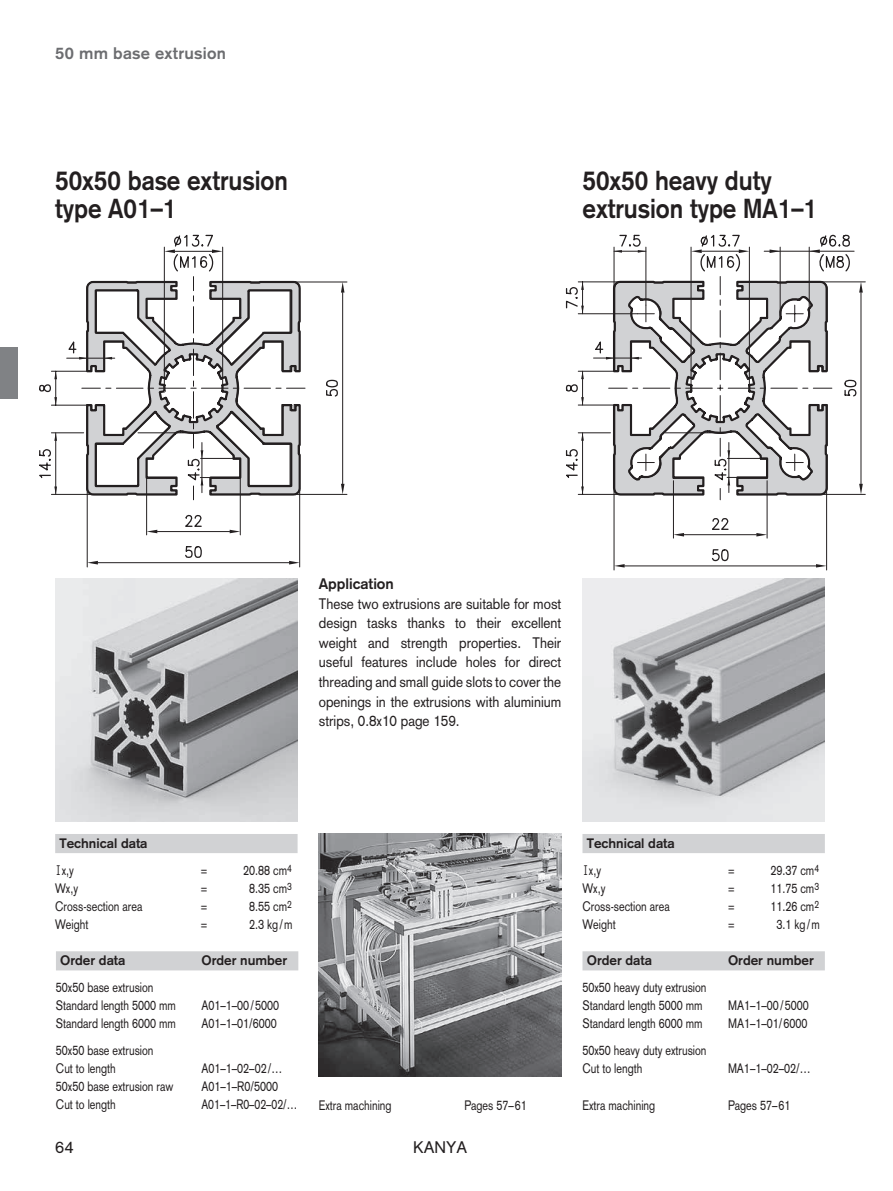
<style>
.page{position:relative;width:893px;height:1191px;background:#fff}
.page>*{position:absolute;margin:0;border:0;box-sizing:border-box;transform-origin:0 0}
.t1{font:700 27px/28.5px "Akzidenz Grotesk";color:#231f20;scale:.9 1}
.t2{font:700 16.5px "Akzidenz Grotesk";letter-spacing:.015em;color:#6c6d70}
.t3{font:16.5px "Akzidenz Grotesk";color:#231f20}
.t4{font:15px/19.5px "Akzidenz Grotesk";color:#231f20;text-align:justify;scale:.9 1}
.t5{font:700 15px "Akzidenz Grotesk";color:#231f20}
.t6{font:13.5px/18px "Akzidenz Grotesk";color:#231f20;scale:.8 1}
.t7{font:700 13.5px/27px "Akzidenz Grotesk";color:#231f20}
.t8{font:13.5px "Akzidenz Grotesk";color:#231f20;scale:.78 1}
.s1{font-family:"Letter Gothic"}
.s2{font-weight:400}
</style>
<div class="page">
<hr style="left:578px;top:281px;width:42px;height:1px;background:#231f20">
<svg style="left:565px;top:282px;width:19px;height:32px"></svg>
<hr style="left:821px;top:281px;width:44px;height:1px;background:#231f20">
<hr style="left:821px;top:494px;width:44px;height:1px;background:#231f20">
<hr style="left:578px;top:313px;width:59px;height:1px;background:#231f20">
<hr style="left:593px;top:357px;width:49px;height:1px;background:#231f20">
<hr style="left:578px;top:371px;width:36px;height:1px;background:#231f20">
<hr style="left:578px;top:404px;width:36px;height:1px;background:#231f20">
<svg style="left:565px;top:371px;width:19px;height:34px"></svg>
<hr style="left:582px;top:371px;width:1px;height:34px;background:#231f20">
<hr style="left:582px;top:433px;width:1px;height:61px;background:#231f20">
<hr style="left:578px;top:494px;width:42px;height:1px;background:#231f20">
<svg style="left:581px;top:486px;width:3px;height:8px"></svg>
<hr style="left:578px;top:432px;width:32px;height:1px;background:#231f20">
<svg style="left:565px;top:449px;width:13px;height:29px"></svg>
<svg style="left:581px;top:433px;width:3px;height:8px"></svg>
<hr style="left:673px;top:480px;width:1px;height:58px;background:#231f20">
<hr style="left:767px;top:480px;width:1px;height:58px;background:#231f20">
<svg style="left:674px;top:533px;width:10px;height:3px"></svg>
<hr style="left:625px;top:565px;width:191px;height:1px;background:#231f20">
<hr style="left:614px;top:491px;width:1px;height:79px;background:#231f20">
<svg style="left:614px;top:564px;width:11px;height:3px"></svg>
<hr style="left:684px;top:534px;width:72px;height:1px;background:#231f20">
<svg style="left:710px;top:518px;width:19px;height:44px"></svg>
<svg style="left:756px;top:533px;width:11px;height:3px"></svg>
<hr style="left:826px;top:491px;width:1px;height:79px;background:#231f20">
<svg style="left:816px;top:564px;width:11px;height:3px"></svg>
<svg style="left:594px;top:234px;width:269px;height:266px"></svg>
<img style="left:319px;top:834px;width:242px;height:242px">
<hr style="left:98px;top:562px;width:191px;height:1px;background:#231f20">
<hr style="left:51px;top:405px;width:36px;height:1px;background:#231f20">
<hr style="left:51px;top:371px;width:36px;height:1px;background:#231f20">
<svg style="left:39px;top:371px;width:18px;height:34px"></svg>
<hr style="left:87px;top:488px;width:1px;height:79px;background:#231f20">
<svg style="left:87px;top:561px;width:11px;height:3px"></svg>
<hr style="left:294px;top:494px;width:53px;height:1px;background:#231f20">
<hr style="left:294px;top:281px;width:53px;height:1px;background:#231f20">
<svg style="left:326px;top:379px;width:12px;height:18px"></svg>
<hr style="left:299px;top:488px;width:1px;height:79px;background:#231f20">
<svg style="left:289px;top:561px;width:11px;height:3px"></svg>
<hr style="left:342px;top:292px;width:1px;height:192px;background:#231f20">
<svg style="left:341px;top:484px;width:3px;height:10px"></svg>
<svg style="left:341px;top:282px;width:3px;height:10px"></svg>
<hr style="left:51px;top:494px;width:43px;height:1px;background:#231f20">
<svg style="left:39px;top:449px;width:12px;height:30px"></svg>
<svg style="left:54px;top:486px;width:3px;height:8px"></svg>
<hr style="left:55px;top:433px;width:1px;height:61px;background:#231f20">
<svg style="left:54px;top:433px;width:3px;height:8px"></svg>
<hr style="left:51px;top:432px;width:33px;height:1px;background:#231f20">
<hr style="left:157px;top:531px;width:73px;height:1px;background:#231f20">
<svg style="left:230px;top:530px;width:10px;height:3px"></svg>
<svg style="left:147px;top:530px;width:10px;height:3px"></svg>
<hr style="left:146px;top:477px;width:1px;height:58px;background:#231f20">
<svg style="left:182px;top:514px;width:20px;height:44px"></svg>
<hr style="left:240px;top:477px;width:1px;height:58px;background:#231f20">
<svg style="left:67px;top:234px;width:238px;height:266px"></svg>
<img style="left:55px;top:579px;width:243px;height:242px">
<img style="left:582px;top:579px;width:243px;height:242px">
<div style="left:55px;top:834px;width:243px;height:19px;background:#d1d2d4"></div>
<div style="left:56px;top:951px;width:242px;height:19px;background:#d1d2d4"></div>
<div style="left:582px;top:834px;width:243px;height:19px;background:#d1d2d4"></div>
<div style="left:582px;top:951px;width:243px;height:19px;background:#d1d2d4"></div>
<div style="left:0;top:348px;width:17px;height:51px;background:#808285"></div>
<p class="t2" style="left:74px;top:43px;width:148px">mm base extrusion</p>
<p class="t2" style="left:55px;top:43px;width:172px">50 mm base extrusion</p>
<h1 class="t1" style="left:55px;top:166px;width:260px">50x50 base extrusion type A01–1</h1>
<h1 class="t1" style="left:582px;top:166px;width:262px">50x50 heavy duty extrusion type MA1–1</h1>
<p class="t5" style="left:319px;top:575px;width:77px">Application</p>
<p class="t4" style="left:319px;top:594px;width:271px">These two extrusions are suitable for most design tasks thanks to their excellent weight and strength properties. Their useful features include holes for direct threading and small guide slots to cover the openings in the extrusions with aluminium strips, 0.8x10 page 159.</p>
<p class="t7" style="left:55px;top:829px;width:94px;text-indent:4px">Technical data<br><span class="s1">I</span><span class="s2">x,y</span></p>
<p class="t6" style="left:201px;top:861px;width:10px">=</p>
<p class="t6" style="left:243px;top:861px;width:62px">20.88 cm<sup>4</sup></p>
<p class="t7" style="left:582px;top:829px;width:94px;text-indent:4px">Technical data<br><span class="s1">I</span><span class="s2">x,y</span></p>
<p class="t6" style="left:728px;top:861px;width:10px">=</p>
<p class="t6" style="left:770px;top:861px;width:62px">29.37 cm<sup>4</sup></p>
<p class="t6" style="left:55px;top:879px;width:30px">Wx,y</p>
<p class="t6" style="left:201px;top:879px;width:10px">=</p>
<p class="t6" style="left:249px;top:879px;width:55px">8.35 cm<sup>3</sup></p>
<p class="t6" style="left:55px;top:897px;width:111px">Cross-section area</p>
<p class="t6" style="left:201px;top:897px;width:10px">=</p>
<p class="t6" style="left:249px;top:897px;width:55px">8.55 cm<sup>2</sup></p>
<p class="t6" style="left:55px;top:915px;width:43px">Weight</p>
<p class="t6" style="left:201px;top:915px;width:10px">=</p>
<p class="t6" style="left:249px;top:915px;width:56px">2.3 kg/m</p>
<p class="t7" style="left:60px;top:947px;width:67px">Order data</p>
<p class="t7" style="left:201px;top:947px;width:87px">Order number</p>
<p class="t6" style="left:56px;top:978px;width:152px">50x50 base extrusion<br>Standard length 5000 mm</p>
<p class="t6" style="left:201px;top:996px;width:99px">A01–1–00/5000</p>
<p class="t6" style="left:582px;top:879px;width:30px">Wx,y</p>
<p class="t6" style="left:728px;top:879px;width:10px">=</p>
<p class="t6" style="left:770px;top:879px;width:62px">11.75 cm<sup>3</sup></p>
<p class="t6" style="left:582px;top:897px;width:111px">Cross-section area</p>
<p class="t6" style="left:728px;top:897px;width:10px">=</p>
<p class="t6" style="left:770px;top:897px;width:62px">11.26 cm<sup>2</sup></p>
<p class="t6" style="left:582px;top:915px;width:43px">Weight</p>
<p class="t6" style="left:728px;top:915px;width:10px">=</p>
<p class="t6" style="left:776px;top:915px;width:56px">3.1 kg/m</p>
<p class="t7" style="left:587px;top:947px;width:67px">Order data</p>
<p class="t7" style="left:728px;top:947px;width:87px">Order number</p>
<p class="t6" style="left:582px;top:978px;width:157px">50x50 heavy duty extrusion<br>Standard length 5000 mm</p>
<p class="t6" style="left:728px;top:996px;width:103px">MA1–1–00/5000</p>
<p class="t6" style="left:56px;top:1014px;width:152px">Standard length 6000 mm</p>
<p class="t6" style="left:201px;top:1014px;width:96px">A01–1–01/6000</p>
<p class="t6" style="left:56px;top:1041px;width:124px">50x50 base extrusion<br>Cut to length</p>
<p class="t6" style="left:201px;top:1059px;width:103px">A01–1–02–02/…</p>
<p class="t6" style="left:582px;top:1014px;width:152px">Standard length 6000 mm</p>
<p class="t6" style="left:728px;top:1014px;width:101px">MA1–1–01/6000</p>
<p class="t6" style="left:582px;top:1041px;width:157px">50x50 heavy duty extrusion<br>Cut to length</p>
<p class="t6" style="left:728px;top:1059px;width:105px">MA1–1–02–02/…</p>
<p class="t6" style="left:56px;top:1077px;width:149px">50x50 base extrusion raw</p>
<p class="t6" style="left:201px;top:1077px;width:97px">A01–1–R0/5000</p>
<p class="t6" style="left:56px;top:1095px;width:76px">Cut to length</p>
<p class="t8" style="left:201px;top:1096px;width:124px">A01–1–R0–02–02/…</p>
<p class="t6" style="left:502px;top:1095px;width:34px">5 59</p>
<p class="t6" style="left:319px;top:1096px;width:92px">Extra machining</p>
<p class="t6" style="left:464px;top:1096px;width:80px">Pages 57–61</p>
<p class="t6" style="left:583px;top:1096px;width:92px">Extra machining</p>
<p class="t6" style="left:728px;top:1096px;width:80px">Pages 57–61</p>
<p class="t3" style="left:64px;top:1136px;width:11px">2</p>
<p class="t3" style="left:55px;top:1137px;width:20px">64</p>
<p class="t3" style="left:413px;top:1137px;width:56px">KANYA</p>
</div>
